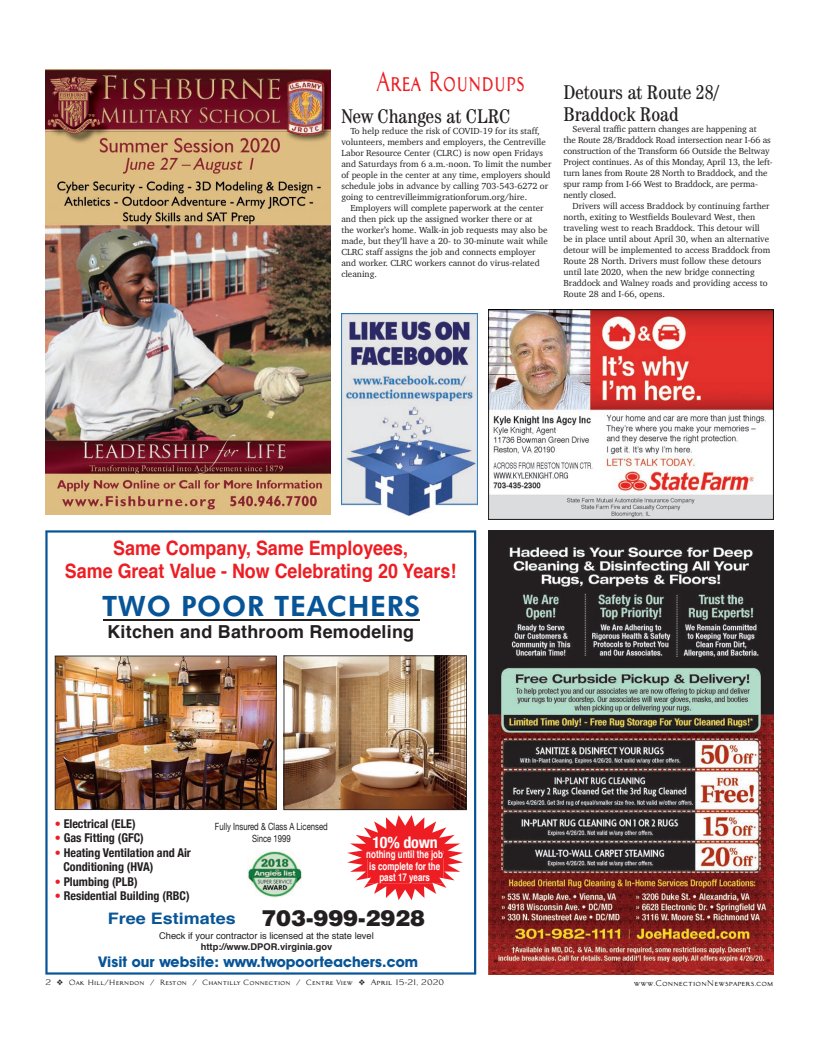
<style>
.page{position:relative;width:816px;height:1057px;background:#fff}
.page>*{position:absolute;margin:0;border:0;box-sizing:border-box;transform-origin:0 0}
.t1{font:800 28.1px "Futura BT";letter-spacing:.025em;color:#075497}
.t2{font:27px "Architect Bold V";color:#ee1d23;scale:.7 1}
.t3{font:condensed 20px/22px "Century IT Cby BT";color:#231f20}
.t4{font:700 19.9px/23.2px "Helvetica";color:#ee1d23;text-align:center;scale:.9 1}
.t5{font:700 17.9px "Helvetica";letter-spacing:.015em;color:#231f20}
.t6{font:700 condensed 16px "Helvetica Neue";letter-spacing:-.01em;color:#fff}
.t7{font:700 15.8px "Helvetica";color:#075497;scale:1.14 1}
.t8{font:700 14.8px "Avant Garde IT Cby BT";letter-spacing:.005em;color:#075497}
.t9{font:700 condensed 12.1px/14.5px "Helvetica Neue";color:#231f20}
.t10{font:700 10.6px/11.3px "Helvetica";color:#fff;text-align:center;scale:.75 1}
.t11{font:9.9px/12px "Helvetica Neue";color:#231f20;text-align:center;scale:.78 1}
.t12{font:9.3px "Helvetica";color:#231f20}
.t13{font:700 9.3px "Helvetica";color:#231f20}
.t14{font:9px/11px "Charter";color:#231f20}
.t15{font:8px "Architect Bold V";color:#231f20}
.t16{font:7.4px "Architect Bold V";color:#231f20}
.s1{color:#ee1d23}
.s2{font-weight:900;font-size:22.3px;color:#231f20}
.s3{font-size:8px}
</style>
<div class="page">
<img style="left:489px;top:530px;width:284px;height:444px">
<img style="left:45px;top:70px;width:285px;height:444px">
<img style="left:489px;top:310px;width:284px;height:209px">
<img style="left:45px;top:530px;width:431px;height:444px">
<img style="left:341px;top:313px;width:136px;height:203px">
<h2 class="t2" style="left:376px;top:66px;width:214px">Area Roundups</h2>
<h3 class="t3" style="left:341px;top:105px;width:170px">New Changes at CLRC</h3>
<p class="t14" style="left:341px;top:126px;width:211px;text-indent:9px">To help reduce the risk of COVID-19 for its staff, volunteers, members and employers, the Centreville Labor Resource Center (CLRC) is now open Fridays and Saturdays from 6 a.m.-noon. To limit the number of people in the center at any time, employers should schedule jobs in advance by calling 703-543-6272 or going to centrevilleimmigrationforum.org/hire.</p>
<p class="t14" style="left:341px;top:203px;width:208px;text-indent:9px">Employers will complete paperwork at the center and then pick up the assigned worker there or at<br>the worker’s home. Walk-in job requests may also be made, but they’ll have a 20- to 30-minute wait while CLRC staff assigns the job and connects employer and worker. CLRC workers cannot do virus-related cleaning.</p>
<h3 class="t3" style="left:563px;top:81px;width:157px">Detours at Route 28/<br>Braddock Road</h3>
<p class="t14" style="left:563px;top:124px;width:211px;text-indent:9px">Several traffic pattern changes are happening at<br>the Route 28/Braddock Road intersection near I-66 as construction of the Transform 66 Outside the Beltway Project continues. As of this Monday, April 13, the left&shy;turn lanes from Route 28 North to Braddock, and the spur ramp from I-66 West to Braddock, are perma&shy;nently closed.</p>
<p class="t14" style="left:563px;top:201px;width:208px;text-indent:9px">Drivers will access Braddock by continuing farther north, exiting to Westfields Boulevard West, then traveling west to reach Braddock. This detour will be in place until about April 30, when an alternative detour will be implemented to access Braddock from Route 28 North. Drivers must follow these detours until late 2020, when the new bridge connecting Braddock and Walney roads and providing access to Route 28 and I-66, opens.</p>
<h3 class="t4" style="left:65px;top:536px;width:436px">Same Company, Same Employees,<br>Same Great Value - Now Celebrating 20 Years!</h3>
<h1 class="t1" style="left:102px;top:588px;width:320px">TWO POOR TEACHERS</h1>
<h3 class="t5" style="left:107px;top:617px;width:308px">Kitchen and Bathroom Remodeling</h3>
<h3 class="t9" style="left:55px;top:815px;width:82px"><span class="s1">•</span> Electrical (ELE)</h3>
<h3 class="t9" style="left:55px;top:829px;width:91px"><span class="s1">•</span> Gas Fitting (GFC)</h3>
<h3 class="t9" style="left:63px;top:844px;width:129px;text-indent:-9px"><span class="s1">•</span> Heating Ventilation and Air<br>Conditioning (HVA)</h3>
<h3 class="t9" style="left:55px;top:873px;width:85px"><span class="s1">•</span> Plumbing (PLB)</h3>
<h3 class="t9" style="left:55px;top:887px;width:136px"><span class="s1">•</span> Residential Building (RBC)</h3>
<p class="t12" style="left:159px;top:929px;width:216px">Check if your contractor is licensed at the state level</p>
<p class="t13" style="left:201px;top:939px;width:133px">http://www.DPOR.virginia.gov</p>
<p class="t11" style="left:215px;top:821px;width:146px">Fully Insured &amp; Class A Licensed<br>Since 1999</p>
<h3 class="t6" style="left:372px;top:829px;width:67px">10% down</h3>
<p class="t10" style="left:366px;top:849px;width:104px">nothing until the job is complete for the past 17 years</p>
<h3 class="t7" style="left:108px;top:905px;width:280px">Free Estimates <span class="s2">703-999-2928</span></h3>
<h3 class="t8" style="left:98px;top:952px;width:321px">Visit our website: www.twopoorteachers.com</h3>
<p class="t16" style="left:45px;top:978px;width:400px"><span class="s3">2</span> ❖ Oak Hill/Herndon / Reston / Chantilly Connection / Centre View ❖ <span class="s3">April 15-21, 2020</span></p>
<p class="t15" style="left:634px;top:978px;width:141px">www.ConnectionNewspapers.com</p>
</div>
